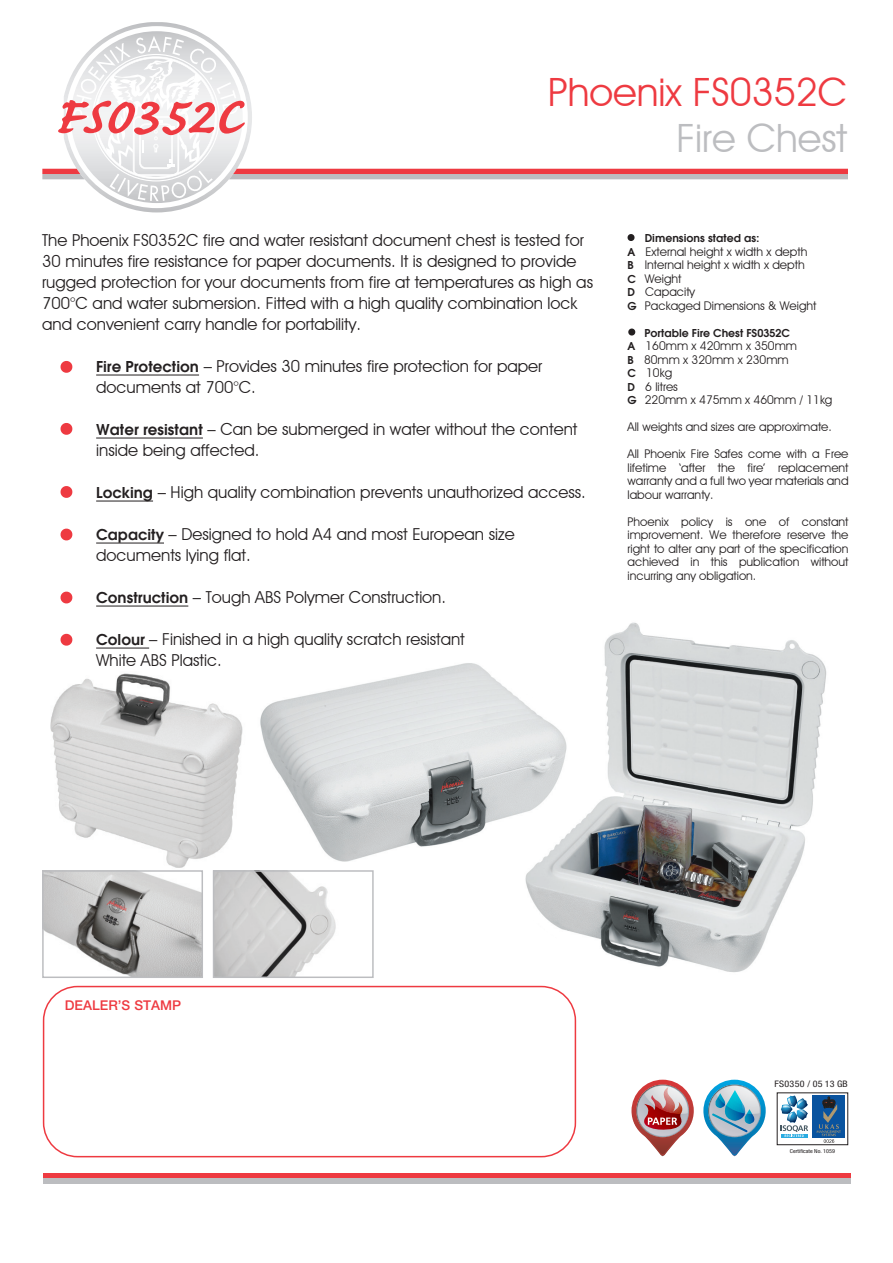
<style>
.page{position:relative;width:893px;height:1263px;background:#fff}
.page>*{position:absolute;margin:0;border:0;box-sizing:border-box;transform-origin:0 0}
.t1{font:700 67.5px "Caflisch Script Pro";color:#ee3a41}
.t2{font:39px "Avant Garde IT Cby BT";color:#ee3a41}
.t3{font:39px "Avant Garde IT Cby BT";color:#bcbdc0}
.t4{font:16.5px/21px "Avant Garde IT Cby BT";color:#231f20}
.t5{font:500 13.5px "Helvetica Neue";color:#ee3a41}
.t6{font:12px/13.5px "Avant Garde IT Cby BT";color:#231f20}
.t7{font:600 12px "Avant Garde ITC";color:#231f20}
.t8{font:condensed 9px "Helvetica Neue";letter-spacing:.025em;color:#231f20;scale:1.11 1}
.t9{font:condensed 5.55px "Helvetica Neue";color:#231f20;scale:1.11 1}
.s1{font-family:"Avant Garde ITC";font-weight:600}
</style>
<div class="page">
<img style="left:50px;top:673px;width:193px;height:195px">
<div style="left:44px;top:1173px;width:807px;height:5px;background:#ee3a41"></div>
<div style="left:44px;top:1178px;width:807px;height:6px;background:#bcbdc0"></div>
<div style="left:43px;top:986px;width:533px;height:171px;border:2px solid #ee3a41;border-radius:34px"></div>
<img style="left:260px;top:663px;width:249px;height:199px">
<img style="left:509px;top:622px;width:318px;height:372px">
<img style="left:44px;top:872px;width:157px;height:104px">
<div style="left:42px;top:870px;width:161px;height:108px;border:1px solid #bcbdc0"></div>
<img style="left:215px;top:872px;width:121px;height:104px">
<div style="left:213px;top:870px;width:161px;height:108px;border:1px solid #bcbdc0"></div>
<svg style="left:631px;top:1080px;width:63px;height:77px"></svg>
<svg style="left:703px;top:1080px;width:63px;height:77px"></svg>
<svg style="left:42px;top:22px;width:806px;height:190px"></svg>
<hr style="left:96px;top:375px;width:103px;height:1px;background:#231f20">
<hr style="left:96px;top:438px;width:107px;height:1px;background:#231f20">
<hr style="left:96px;top:501px;width:57px;height:1px;background:#231f20">
<hr style="left:96px;top:543px;width:68px;height:1px;background:#231f20">
<hr style="left:96px;top:606px;width:92px;height:1px;background:#231f20">
<hr style="left:96px;top:648px;width:53px;height:1px;background:#231f20">
<svg style="left:61px;top:423px;width:11px;height:12px"></svg>
<svg style="left:61px;top:529px;width:11px;height:11px"></svg>
<svg style="left:61px;top:486px;width:11px;height:12px"></svg>
<svg style="left:61px;top:361px;width:11px;height:12px"></svg>
<svg style="left:627px;top:234px;width:7px;height:7px"></svg>
<svg style="left:628px;top:329px;width:7px;height:6px"></svg>
<svg style="left:61px;top:592px;width:11px;height:11px"></svg>
<svg style="left:61px;top:634px;width:11px;height:12px"></svg>
<div style="left:777px;top:1092px;width:71px;height:53px;background:#fff;border:1px solid #231f20"></div>
<hr style="left:781px;top:1134px;width:27px;height:4px;background:#28abe1">
<div style="left:813px;top:1095px;width:32px;height:43px;background:#09539f"></div>
<svg style="left:817px;top:1097px;width:24px;height:46px"></svg>
<svg style="left:781px;top:1095px;width:27px;height:42px"></svg>
<h1 class="t1" style="left:53px;top:81px;width:188px">FS0352C</h1>
<h2 class="t2" style="left:548px;top:68px;width:301px">Phoenix FS0352C</h2>
<h2 class="t3" style="left:676px;top:115px;width:172px">Fire Chest</h2>
<p class="t4" style="left:42px;top:230px;width:552px">The Phoenix FS0352C fire and water resistant document chest is tested for 30 minutes fire resistance for paper documents. It is designed to provide rugged protection for your documents from fire at temperatures as high as 700°C and water submersion. Fitted with a high quality combination lock and convenient carry handle for portability.</p>
<p class="t4" style="left:96px;top:356px;width:448px"><span class="s1">Fire Protection</span> – Provides 30 minutes fire protection for paper documents at 700°C.</p>
<p class="t4" style="left:96px;top:419px;width:483px"><span class="s1">Water resistant</span> – Can be submerged in water without the content inside being affected.</p>
<p class="t4" style="left:96px;top:482px;width:491px"><span class="s1">Locking</span> – High quality combination prevents unauthorized access.</p>
<p class="t4" style="left:96px;top:524px;width:420px"><span class="s1">Capacity</span> – Designed to hold A4 and most European size documents lying flat.</p>
<p class="t4" style="left:96px;top:587px;width:351px"><span class="s1">Construction</span> – Tough ABS Polymer Construction.</p>
<p class="t4" style="left:96px;top:629px;width:370px"><span class="s1">Colour</span> – Finished in a high quality scratch resistant<br>White ABS Plastic.</p>
<p class="t7" style="left:645px;top:231px;width:116px">Dimensions stated as:</p>
<p class="t6" style="left:627px;top:244px;width:190px"><span class="s1">A</span> External height x width x depth<br><span class="s1">B</span> Internal height x width x depth<br><span class="s1">C</span> Weight<br><span class="s1">D</span> Capacity<br><span class="s1">G</span> Packaged Dimensions &amp; Weight</p>
<p class="t7" style="left:644px;top:326px;width:147px">Portable Fire Chest FS0352C</p>
<p class="t6" style="left:627px;top:339px;width:206px"><span class="s1">A</span> 160mm x 420mm x 350mm<br><span class="s1">B</span> 80mm x 320mm x 230mm<br><span class="s1">C</span> 10kg<br><span class="s1">D</span> 6 litres<br><span class="s1">G</span> 220mm x 475mm x 460mm / 11kg</p>
<p class="t6" style="left:627px;top:420px;width:206px">All weights and sizes are approximate.</p>
<p class="t6" style="left:627px;top:447px;width:223px;text-align:justify">All Phoenix Fire Safes come with a Free lifetime ‘after the fire’ replacement warranty and a full two year materials and labour warranty.</p>
<p class="t6" style="left:627px;top:514px;width:223px;text-align:justify">Phoenix policy is one of constant improvement. We therefore reserve the right to alter any part of the specification achieved in this publication without incurring any obligation.</p>
<p class="t5" style="left:65px;top:997px;width:118px">DEALER’S STAMP</p>
<p class="t8" style="left:774px;top:1079px;width:67px">FS0350 / 05 13 GB</p>
<p class="t9" style="left:790px;top:1147px;width:42px">Certificate No. 1059</p>
</div>
